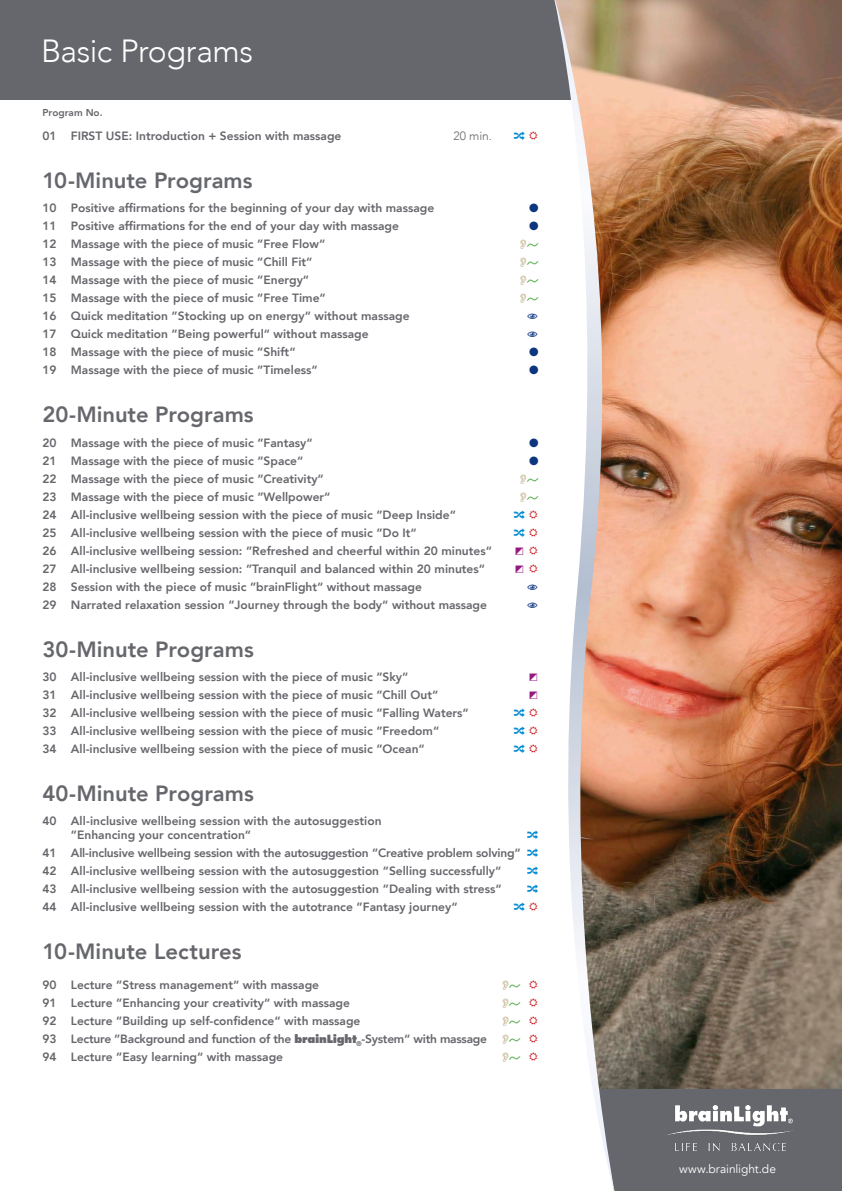
<style>
.page{position:relative;width:842px;height:1191px;background:#fff}
.page>*{position:absolute;margin:0;border:0;box-sizing:border-box;transform-origin:0 0}
.t1{font:300 32px "Avenir";letter-spacing:-.015em;color:#fff}
.t2{font:800 22px "Avenir";color:#66676c}
.t3{font:800 12px/18px "Avenir";color:#66676c}
.t4{font:12px "Avenir";color:#fff}
.t5{font:300 12px "Avenir";color:#66676c}
.t6{font:12px "Zapf Dingbats ITC";color:#0d367f}
.t7{font:800 10px "Avenir";color:#66676c}
.s1{font-family:"Futura";font-size:11px}
</style>
<div class="page">
<div style="left:0;top:0;width:842px;height:99px;background:#66676c"></div>
<img style="left:626px;top:0;width:216px;height:1089px">
<div style="left:626px;top:1089px;width:216px;height:102px;background:#66676c"></div>
<svg style="left:547px;top:0;width:79px;height:1191px"></svg>
<img style="left:666px;top:1105px;width:129px;height:45px">
<h1 class="t1" style="left:41px;top:32px;width:214px">Basic Programs</h1>
<p class="t7" style="left:43px;top:105px;width:62px">Program No.</p>
<p class="t3" style="left:43px;top:127px;width:300px">01 FIRST USE: Introduction + Session with massage</p>
<p class="t5" style="left:454px;top:129px;width:40px">20 min.</p>
<h2 class="t2" style="left:43px;top:164px;width:212px">10-Minute Programs</h2>
<p class="t3" style="left:43px;top:199px;width:393px">10 Positive affirmations for the beginning of your day with massage</p>
<p class="t6" style="left:529px;top:203px;width:11px">●</p>
<p class="t3" style="left:43px;top:217px;width:358px">11 Positive affirmations for the end of your day with massage</p>
<p class="t6" style="left:529px;top:221px;width:11px">●</p>
<p class="t3" style="left:42px;top:235px;width:369px">12 Massage with the piece of music ”Free Flow“<br>13 Massage with the piece of music ”Chill Fit“<br>14 Massage with the piece of music ”Energy“<br>15 Massage with the piece of music ”Free Time“<br>16 Quick meditation ”Stocking up on energy“ without massage 17 Quick meditation ”Being powerful“ without massage<br>18 Massage with the piece of music ”Shift“</p>
<p class="t6" style="left:529px;top:347px;width:11px">●</p>
<p class="t3" style="left:42px;top:361px;width:277px">19 Massage with the piece of music ”Timeless“</p>
<p class="t6" style="left:529px;top:365px;width:11px">●</p>
<h2 class="t2" style="left:43px;top:398px;width:213px">20-Minute Programs</h2>
<p class="t3" style="left:43px;top:433px;width:272px">20 Massage with the piece of music ”Fantasy“</p>
<p class="t6" style="left:529px;top:437px;width:11px">●</p>
<p class="t3" style="left:43px;top:451px;width:262px">21 Massage with the piece of music ”Space“</p>
<p class="t6" style="left:529px;top:455px;width:11px">●</p>
<p class="t3" style="left:43px;top:469px;width:451px">22 Massage with the piece of music ”Creativity“<br>23 Massage with the piece of music ”Wellpower“<br>24 All-inclusive wellbeing session with the piece of music ”Deep Inside“<br>25 All-inclusive wellbeing session with the piece of music ”Do It“<br>26 All-inclusive wellbeing session: ”Refreshed and cheerful within 20 minutes“</p>
<p class="t3" style="left:43px;top:559px;width:444px">27 All-inclusive wellbeing session: ”Tranquil and balanced within 20 minutes“</p>
<p class="t3" style="left:43px;top:577px;width:446px">28 Session with the piece of music ”brainFlight“ without massage<br>29 Narrated relaxation session ”Journey through the body“ without massage</p>
<h2 class="t2" style="left:43px;top:632px;width:213px">30-Minute Programs</h2>
<p class="t3" style="left:43px;top:667px;width:367px">30 All-inclusive wellbeing session with the piece of music ”Sky“</p>
<p class="t3" style="left:43px;top:685px;width:397px">31 All-inclusive wellbeing session with the piece of music ”Chill Out“</p>
<p class="t3" style="left:43px;top:703px;width:428px">32 All-inclusive wellbeing session with the piece of music ”Falling Waters“<br>33 All-inclusive wellbeing session with the piece of music ”Freedom“<br>34 All-inclusive wellbeing session with the piece of music ”Ocean“</p>
<h2 class="t2" style="left:43px;top:776px;width:213px">40-Minute Programs</h2>
<p class="t3" style="left:71px;top:813px;width:312px;line-height:14px;text-indent:-28px">40 All-inclusive wellbeing session with the autosuggestion ”Enhancing your concentration“</p>
<p class="t3" style="left:43px;top:843px;width:480px">41 All-inclusive wellbeing session with the autosuggestion ”Creative problem solving“ 42 All-inclusive wellbeing session with the autosuggestion ”Selling successfully“<br>43 All-inclusive wellbeing session with the autosuggestion ”Dealing with stress“<br>44 All-inclusive wellbeing session with the autotrance ”Fantasy journey“</p>
<h2 class="t2" style="left:43px;top:934px;width:201px">10-Minute Lectures</h2>
<p class="t3" style="left:43px;top:975px;width:446px">90 Lecture ”Stress management“ with massage<br>91 Lecture ”Enhancing your creativity“ with massage<br>92 Lecture ”Building up self-confidence“ with massage<br>93 Lecture ”Background and function of the <span class="s1">brainLight</span><sub>®</sub>-System“ with massage 94 Lecture ”Easy learning“ with massage</p>
<p class="t4" style="left:679px;top:1161px;width:98px">www.brainlight.de</p>
</div>
